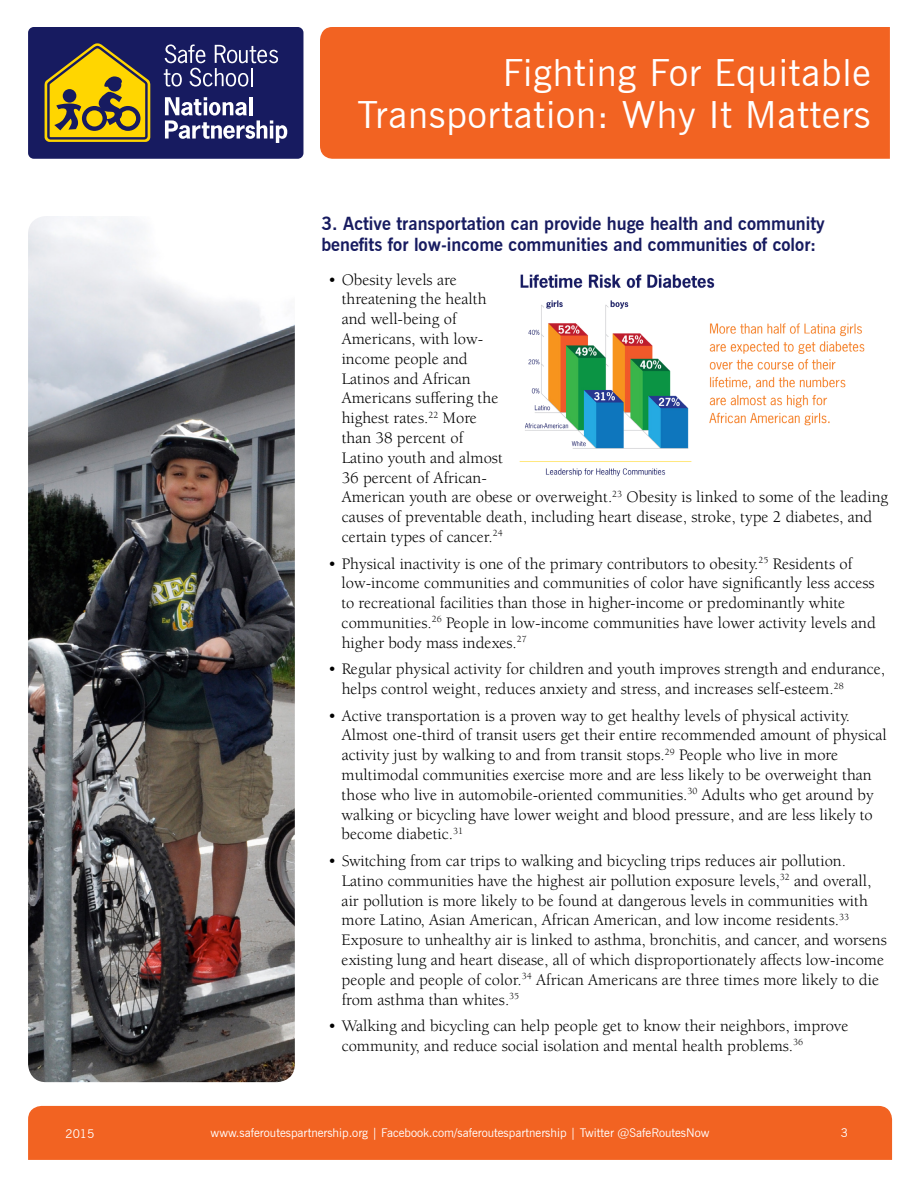
<style>
.page{position:relative;width:918px;height:1188px;background:#fff}
.page>*{position:absolute;margin:0;border:0;box-sizing:border-box;transform-origin:0 0}
.t1{font:37.5px/42px "News Gothic BT";letter-spacing:.025em;color:#fff;text-align:right}
.t2{font:700 18px/21.6px "News Gothic BT";color:#171b60}
.t3{font:16.5px/19.8px "Berkeley Std";color:#000}
.t4{font:12px "News Gothic BT";color:#fff}
</style>
<div class="page">
<div style="left:320px;top:27px;width:570px;height:132px;background:#f26322"></div>
<div style="left:28px;top:27px;width:275px;height:132px;background:#171b60;border-radius:6px"></div>
<svg style="left:45px;top:43px;width:105px;height:99px"></svg>
<svg style="left:164px;top:44px;width:114px;height:43px"></svg>
<svg style="left:165px;top:97px;width:122px;height:46px"></svg>
<div style="left:28px;top:1106px;width:864px;height:54px;background:#f26322"></div>
<img style="left:519px;top:274px;width:346px;height:203px">
<img style="left:28px;top:216px;width:267px;height:866px">
<h1 class="t1" style="left:358px;top:52px;width:515px">Fighting For Equitable<br>Transportation: Why It Matters</h1>
<p class="t2" style="left:321px;top:212px;width:505px">3. Active transportation can provide huge health and community benefits for low-income communities and communities of color:</p>
<p class="t3" style="left:342px;top:270px;width:548px;text-indent:-13px">• Obesity levels are<br>threatening the health<br>and well-being of<br>Americans, with low-<br>income people and<br>Latinos and African<br>Americans suffering the<br>highest rates.<sup>22</sup> More<br>than 38 percent of<br>Latino youth and almost<br>36 percent of African-<br>American youth are obese or overweight.<sup>23</sup> Obesity is linked to some of the leading causes of preventable death, including heart disease, stroke, type 2 diabetes, and certain types of cancer.<sup>24</sup></p>
<p class="t3" style="left:342px;top:554px;width:536px;text-indent:-13px">• Physical inactivity is one of the primary contributors to obesity.<sup>25</sup> Residents of low-income communities and communities of color have significantly less access to recreational facilities than those in higher-income or predominantly white communities.<sup>26</sup> People in low-income communities have lower activity levels and higher body mass indexes.<sup>27</sup></p>
<p class="t3" style="left:342px;top:659px;width:545px;text-indent:-13px">• Regular physical activity for children and youth improves strength and endurance, helps control weight, reduces anxiety and stress, and increases self-esteem.<sup>28</sup></p>
<p class="t3" style="left:342px;top:706px;width:547px;text-indent:-13px">• Active transportation is a proven way to get healthy levels of physical activity.<br>Almost one-third of transit users get their entire recommended amount of physical activity just by walking to and from transit stops.<sup>29</sup> People who live in more multimodal communities exercise more and are less likely to be overweight than those who live in automobile-oriented communities.<sup>30</sup> Adults who get around by walking or bicycling have lower weight and blood pressure, and are less likely to become diabetic.<sup>31</sup></p>
<p class="t3" style="left:342px;top:851px;width:547px;text-indent:-13px">• Switching from car trips to walking and bicycling trips reduces air pollution.<br>Latino communities have the highest air pollution exposure levels,<sup>32</sup> and overall, air pollution is more likely to be found at dangerous levels in communities with more Latino, Asian American, African American, and low income residents.<sup>33<br></sup>Exposure to unhealthy air is linked to asthma, bronchitis, and cancer, and worsens existing lung and heart disease, all of which disproportionately affects low-income people and people of color.<sup>34</sup> African Americans are three times more likely to die from asthma than whites.<sup>35</sup></p>
<p class="t3" style="left:342px;top:1016px;width:508px;text-indent:-13px">• Walking and bicycling can help people get to know their neighbors, improve community, and reduce social isolation and mental health problems.<sup>36</sup></p>
<p class="t4" style="left:65px;top:1126px;width:30px">2015</p>
<p class="t4" style="left:211px;top:1126px;width:501px">www.saferoutespartnership.org | Facebook.com/saferoutespartnership | Twitter @SafeRoutesNow</p>
<p class="t4" style="left:841px;top:1126px;width:9px">3</p>
</div>
